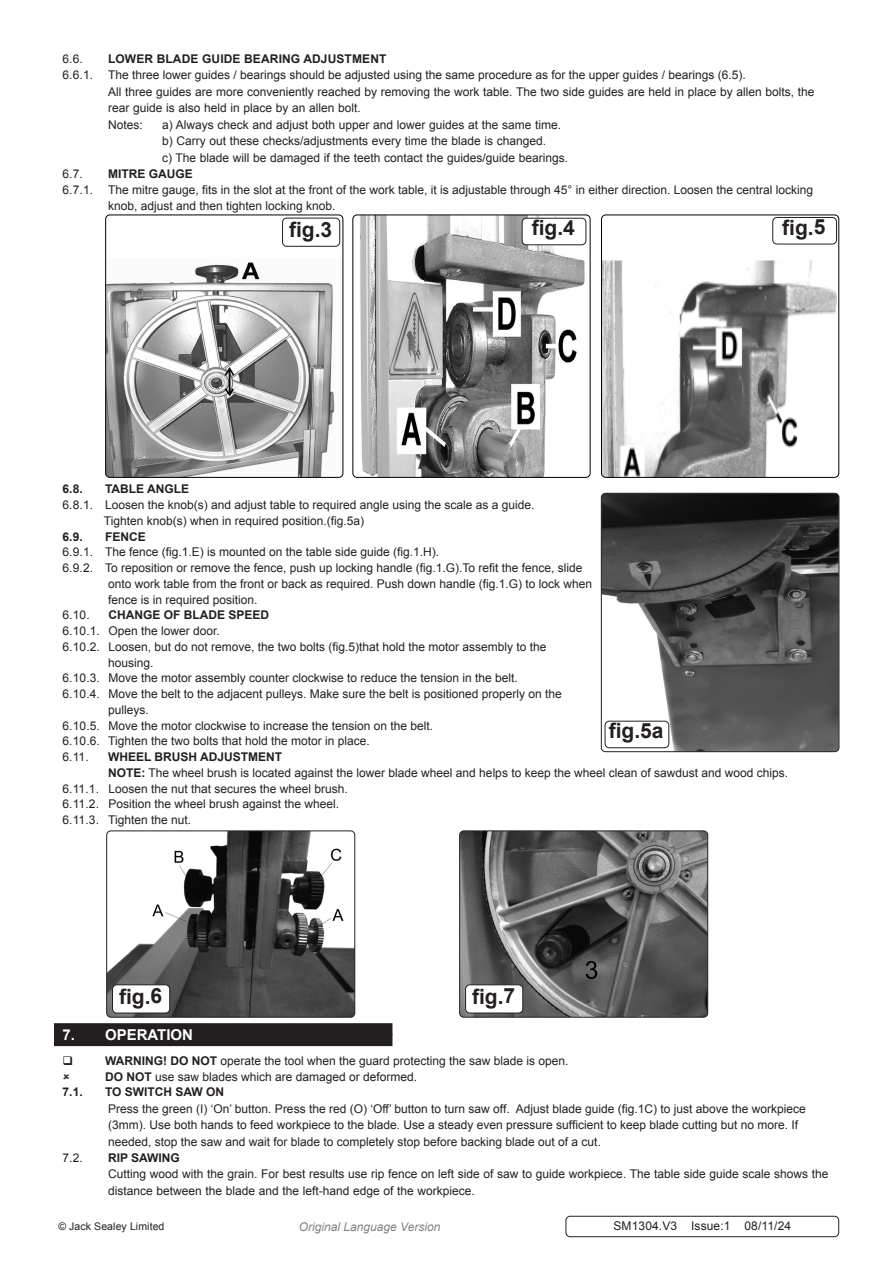
<style>
.page{position:relative;width:893px;height:1263px;background:#fff}
.page>*{position:absolute;margin:0;border:0;box-sizing:border-box;transform-origin:0 0}
.t1{font:700 21px "Arial";color:#231f20}
.t2{font:700 15px "Arial";color:#fff}
.Body{font:12px/16.5px "Arial";color:#231f20}
.t3{font:700 12px "Arial";color:#231f20}
.Body__Footer{font:12px "Arial";letter-spacing:.01em;color:#231f20}
.t4{font:italic 12px "Arial";color:#808285}
.Body__Justified__7pt{font:10.5px "Arial";letter-spacing:.01em;color:#231f20}
.s1{font-weight:700}
</style>
<div class="page">
<div style="left:54px;top:1034px;width:338px;height:12px;background:#231f20"></div>
<div style="left:54px;top:1023px;width:338px;height:12px;background:#231f20"></div>
<div style="left:566px;top:1216px;width:273px;height:21px;border:1px solid #231f20;border-radius:4px"></div>
<img style="left:107px;top:832px;width:248px;height:185px">
<div style="left:106px;top:830px;width:249px;height:187px;border:1px solid #231f20;border-radius:4px"></div>
<img style="left:107px;top:262px;width:236px;height:215px">
<div style="left:105px;top:215px;width:238px;height:263px;border:1px solid #000;border-radius:4px"></div>
<div style="left:282px;top:218px;width:58px;height:29px;border:1px solid #231f20;border-radius:4px"></div>
<img style="left:353px;top:215px;width:234px;height:262px">
<div style="left:353px;top:215px;width:237px;height:263px;border:1px solid #000;border-radius:4px"></div>
<div style="left:522px;top:218px;width:64px;height:27px;background:#fff;border-radius:4px"></div>
<div style="left:522px;top:218px;width:64px;height:27px;border:1px solid #231f20;border-radius:4px"></div>
<img style="left:601px;top:215px;width:236px;height:261px">
<div style="left:601px;top:215px;width:238px;height:263px;border:1px solid #000;border-radius:4px"></div>
<div style="left:773px;top:217px;width:63px;height:27px;background:#fff;border-radius:4px"></div>
<div style="left:772px;top:217px;width:65px;height:27px;border:1px solid #231f20;border-radius:4px"></div>
<img style="left:601px;top:493px;width:238px;height:259px">
<div style="left:601px;top:493px;width:238px;height:259px;border:1px solid #231f20;border-radius:4px"></div>
<div style="left:605px;top:721px;width:64px;height:27px;background:#fff;border-radius:4px"></div>
<div style="left:605px;top:721px;width:64px;height:27px;border:1px solid #231f20;border-radius:4px"></div>
<div style="left:113px;top:985px;width:57px;height:28px;background:#fff;border-radius:4px"></div>
<div style="left:112px;top:984px;width:58px;height:29px;border:1px solid #231f20;border-radius:4px"></div>
<img style="left:460px;top:832px;width:248px;height:185px">
<div style="left:459px;top:830px;width:249px;height:187px;border:1px solid #231f20;border-radius:4px"></div>
<div style="left:466px;top:985px;width:57px;height:28px;background:#fff;border-radius:4px"></div>
<div style="left:465px;top:984px;width:58px;height:29px;border:1px solid #231f20;border-radius:4px"></div>
<p class="Body" style="left:63px;top:50px;width:22px">6.6.</p>
<p class="t3" style="left:108px;top:51px;width:280px">LOWER BLADE GUIDE BEARING ADJUSTMENT</p>
<p class="Body" style="left:63px;top:67px;width:685px">6.6.1. The three lower guides / bearings should be adjusted using the same procedure as for the upper guides / bearings (6.5).</p>
<p class="Body" style="left:108px;top:83px;width:708px">All three guides are more conveniently reached by removing the work table. The two side guides are held in place by allen bolts, the rear guide is also held in place by an allen bolt.</p>
<p class="Body" style="left:108px;top:116px;width:36px">Notes:</p>
<p class="Body" style="left:162px;top:116px;width:401px">a) Always check and adjust both upper and lower guides at the same time.</p>
<p class="Body" style="left:162px;top:133px;width:386px">b) Carry out these checks/adjustments every time the blade is changed.</p>
<p class="Body" style="left:162px;top:149px;width:408px">c) The blade will be damaged if the teeth contact the guides/guide bearings.</p>
<p class="Body" style="left:63px;top:166px;width:22px">6.7.</p>
<p class="t3" style="left:108px;top:166px;width:86px">MITRE GAUGE</p>
<p class="Body" style="left:108px;top:182px;width:707px;line-height:15.8px;text-indent:-45px">6.7.1. The mitre gauge, fits in the slot at the front of the work table, it is adjustable through 45° in either direction. Loosen the central locking knob, adjust and then tighten locking knob.</p>
<p class="t1" style="left:289px;top:215px;width:45px">fig.3</p>
<p class="t1" style="left:532px;top:214px;width:45px">fig.4</p>
<p class="t1" style="left:782px;top:213px;width:45px">fig.5</p>
<p class="t3" style="left:63px;top:481px;width:22px">6.8.</p>
<p class="t3" style="left:105px;top:481px;width:85px">TABLE ANGLE</p>
<p class="Body" style="left:63px;top:497px;width:474px">6.8.1. Loosen the knob(s) and adjust table to required angle using the scale as a guide.</p>
<p class="Body" style="left:104px;top:512px;width:262px">Tighten knob(s) when in required position.(fig.5a)</p>
<p class="t3" style="left:63px;top:528px;width:22px">6.9.</p>
<p class="t3" style="left:105px;top:528px;width:42px">FENCE</p>
<p class="Body" style="left:63px;top:544px;width:378px">6.9.1. The fence (fig.1.E) is mounted on the table side guide (fig.1.H).</p>
<p class="Body" style="left:63px;top:560px;width:522px">6.9.2. To reposition or remove the fence, push up locking handle (fig.1.G).To refit the fence, slide</p>
<p class="Body" style="left:108px;top:575px;width:486px">onto work table from the front or back as required. Push down handle (fig.1.G) to lock when</p>
<p class="Body" style="left:108px;top:591px;width:151px">fence is in required position.</p>
<p class="Body" style="left:63px;top:607px;width:29px">6.10.</p>
<p class="t3" style="left:108px;top:607px;width:162px">CHANGE OF BLADE SPEED</p>
<p class="Body" style="left:63px;top:623px;width:159px">6.10.1. Open the lower door.</p>
<p class="Body" style="left:63px;top:638px;width:486px">6.10.2. Loosen, but do not remove, the two bolts (fig.5)that hold the motor assembly to the</p>
<p class="Body" style="left:108px;top:654px;width:47px">housing.</p>
<p class="Body" style="left:63px;top:670px;width:457px">6.10.3. Move the motor assembly counter clockwise to reduce the tension in the belt.</p>
<p class="Body" style="left:63px;top:686px;width:501px">6.10.4. Move the belt to the adjacent pulleys. Make sure the belt is positioned properly on the</p>
<p class="Body" style="left:108px;top:701px;width:42px">pulleys.</p>
<p class="Body" style="left:63px;top:717px;width:372px">6.10.5. Move the motor clockwise to increase the tension on the belt.</p>
<p class="Body" style="left:63px;top:733px;width:309px">6.10.6. Tighten the two bolts that hold the motor in place.</p>
<p class="Body" style="left:63px;top:749px;width:28px">6.11.</p>
<p class="t3" style="left:108px;top:749px;width:175px">WHEEL BRUSH ADJUSTMENT</p>
<p class="Body" style="left:108px;top:764px;width:682px"><span class="s1">NOTE:</span> The wheel brush is located against the lower blade wheel and helps to keep the wheel clean of sawdust and wood chips.</p>
<p class="Body" style="left:63px;top:780px;width:287px">6.11.1. Loosen the nut that secures the wheel brush.</p>
<p class="Body" style="left:63px;top:796px;width:278px">6.11.2. Position the wheel brush against the wheel.</p>
<p class="Body" style="left:63px;top:812px;width:130px">6.11.3. Tighten the nut.</p>
<p class="t1" style="left:609px;top:717px;width:56px">fig.5a</p>
<p class="t1" style="left:119px;top:982px;width:45px">fig.6</p>
<p class="t1" style="left:472px;top:982px;width:45px">fig.7</p>
<p class="t2" style="left:63px;top:1025px;width:132px">7. OPERATION</p>
<p class="Body" style="left:105px;top:1052px;width:465px"><span class="s1">WARNING! DO NOT</span> operate the tool when the guard protecting the saw blade is open.</p>
<p class="Body" style="left:105px;top:1068px;width:314px"><span class="s1">DO NOT</span> use saw blades which are damaged or deformed.</p>
<p class="t3" style="left:63px;top:1084px;width:22px">7.1.</p>
<p class="t3" style="left:105px;top:1084px;width:121px">TO SWITCH SAW ON</p>
<p class="Body" style="left:108px;top:1100px;width:699px">Press the green (I) ‘On’ button. Press the red (O) ‘Off’ button to turn saw off. Adjust blade guide (fig.1C) to just above the workpiece (3mm). Use both hands to feed workpiece to the blade. Use a steady even pressure sufficient to keep blade cutting but no more. If needed, stop the saw and wait for blade to completely stop before backing blade out of a cut.</p>
<p class="Body" style="left:63px;top:1149px;width:22px">7.2.</p>
<p class="t3" style="left:108px;top:1149px;width:73px">RIP SAWING</p>
<p class="Body" style="left:108px;top:1166px;width:722px">Cutting wood with the grain. For best results use rip fence on left side of saw to guide workpiece. The table side guide scale shows the distance between the blade and the left-hand edge of the workpiece.</p>
<p class="Body__Justified__7pt" style="left:58px;top:1220px;width:108px">© Jack Sealey Limited</p>
<p class="t4" style="left:299px;top:1219px;width:143px">Original Language Version</p>
<p class="Body__Footer" style="left:613px;top:1217px;width:179px">SM1304.V3 Issue:1 08/11/24</p>
</div>
